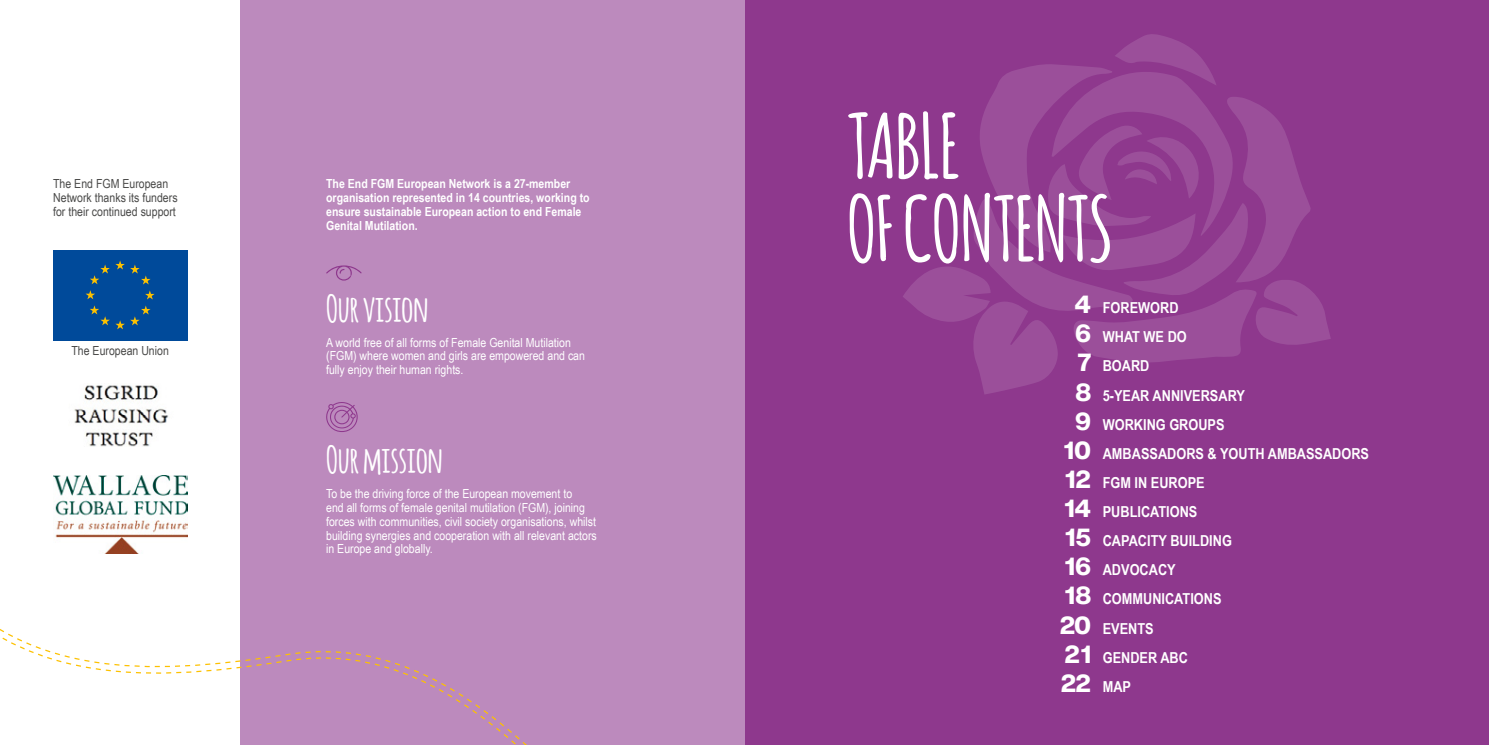
<style>
.page{position:relative;width:1489px;height:745px;background:#fff}
.page>*{position:absolute;margin:0;border:0;box-sizing:border-box;transform-origin:0 0}
.t1{font:700 87.5px/82.5px "Amatic";color:#fff}
.t2{font:700 36.25px "Amatic";color:#fff}
.t3{font:700 15.12px "Arial Narrow";color:#fff}
.t4{font:12.5px/13.9px "Arial Narrow";color:#fff}
.t5{font:700 12.5px/13.9px "Arial Narrow";color:#fff}
.t6{font:12.5px/13.8px "Arial Narrow";color:#4a4a49}
.s1{font-family:"Helvetica Now Display";font-weight:800;font-size:24.38px}
</style>
<div class="page">
<div style="left:744px;top:0;width:744px;height:744px;background:#8e388d"></div>
<svg style="left:903px;top:34px;width:427px;height:360px"></svg>
<div style="left:240px;top:0;width:504px;height:744px;background:#bc8abd"></div>
<svg style="left:0;top:629px;width:526px;height:115px"></svg>
<svg style="left:326px;top:265px;width:36px;height:15px"></svg>
<svg style="left:326px;top:402px;width:32px;height:30px"></svg>
<img style="left:74px;top:385px;width:95px;height:61px">
<img style="left:53px;top:475px;width:134px;height:78px">
<div style="left:53px;top:250px;width:134px;height:90px;background:#004a9a"></div>
<svg style="left:90px;top:260px;width:60px;height:24px"></svg>
<svg style="left:145px;top:290px;width:10px;height:9px"></svg>
<svg style="left:90px;top:305px;width:60px;height:24px"></svg>
<svg style="left:86px;top:290px;width:9px;height:9px"></svg>
<p class="t6" style="left:53px;top:176px;width:126px">The End FGM European<br>Network thanks its funders for their continued support</p>
<p class="t5" style="left:326px;top:176px;width:265px">The End FGM European Network is a 27-member organisation represented in 14 countries, working to ensure sustainable European action to end Female Genital Mutilation.</p>
<p class="t6" style="left:71px;top:343px;width:99px">The European Union</p>
<h2 class="t2" style="left:326px;top:282px;width:104px">Our vision</h2>
<p class="t4" style="left:326px;top:334px;width:260px">A world free of all forms of Female Genital Mutilation (FGM) where women and girls are empowered and can fully enjoy their human rights.</p>
<h2 class="t2" style="left:326px;top:434px;width:118px">Our mission</h2>
<p class="t4" style="left:326px;top:486px;width:272px">To be the driving force of the European movement to<br>end all forms of female genital mutilation (FGM), joining forces with communities, civil society organisations, whilst building synergies and cooperation with all relevant actors in Europe and globally.</p>
<h1 class="t1" style="left:847px;top:101px;width:266px">TABLE<br>OF CONTENTS</h1>
<p class="t3" style="left:1074px;top:296px;width:105px"><span class="s1">4</span> FOREWORD</p>
<p class="t3" style="left:1075px;top:325px;width:113px"><span class="s1">6</span> WHAT WE DO</p>
<p class="t3" style="left:1077px;top:354px;width:73px"><span class="s1">7</span> BOARD</p>
<p class="t3" style="left:1075px;top:383px;width:171px"><span class="s1">8</span> 5-YEAR ANNIVERSARY</p>
<p class="t3" style="left:1075px;top:412px;width:151px"><span class="s1">9</span> WORKING GROUPS</p>
<p class="t3" style="left:1063px;top:441px;width:307px"><span class="s1">10</span> AMBASSADORS &amp; YOUTH AMBASSADORS</p>
<p class="t3" style="left:1065px;top:471px;width:141px"><span class="s1">12</span> FGM IN EUROPE</p>
<p class="t3" style="left:1064px;top:500px;width:134px"><span class="s1">14</span> PUBLICATIONS</p>
<p class="t3" style="left:1065px;top:529px;width:168px"><span class="s1">15</span> CAPACITY BUILDING</p>
<p class="t3" style="left:1064px;top:558px;width:112px"><span class="s1">16</span> ADVOCACY</p>
<p class="t3" style="left:1064px;top:587px;width:158px"><span class="s1">18</span> COMMUNICATIONS</p>
<p class="t3" style="left:1059px;top:616px;width:95px"><span class="s1">20</span> EVENTS</p>
<p class="t3" style="left:1064px;top:645px;width:125px"><span class="s1">21</span> GENDER ABC</p>
<p class="t3" style="left:1060px;top:674px;width:72px"><span class="s1">22</span> MAP</p>
</div>
